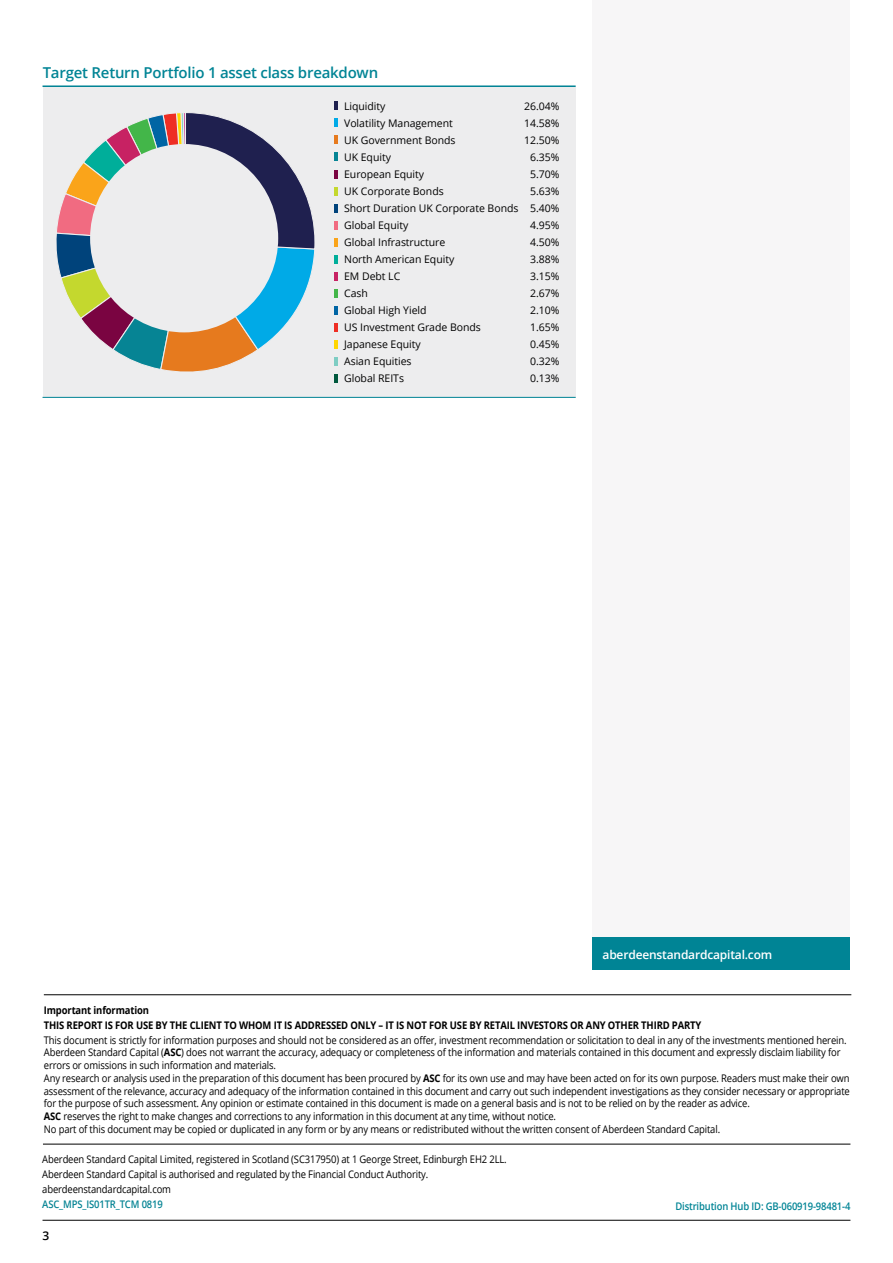
<style>
.page{position:relative;width:893px;height:1263px;background:#fff}
.page>*{position:absolute;margin:0;border:0;box-sizing:border-box;transform-origin:0 0}
.t1{font:600 15px "Open Sans";letter-spacing:-.015em;color:#008495}
.t2{font:600 12px "Open Sans";letter-spacing:-.015em;color:#fff}
.t3{font:600 12px "Open Sans";color:#000}
.t4{font:10.5px/12.8px "Open Sans";letter-spacing:-.015em;color:#000;scale:.9 1}
.t5{font:10.5px/17px "Open Sans";letter-spacing:-.015em;color:#000;text-align:justify}
.t6{font:700 10.5px/14.9px "Open Sans";letter-spacing:-.015em;color:#000;scale:.9 1}
.t7{font:600 10.5px "Open Sans";letter-spacing:-.015em;color:#008495;scale:.9 1}
.t8{font:600 10.5px "Open Sans";letter-spacing:-.015em;color:#068494;scale:.9 1}
.s1{font-weight:700}
</style>
<div class="page">
<div style="left:592px;top:0;width:258px;height:937px;background:#f7f6f7"></div>
<hr style="left:43px;top:1220px;width:807px;height:1px;background:#000">
<div style="left:43px;top:87px;width:533px;height:310px;background:#ededee"></div>
<hr style="left:43px;top:85px;width:533px;height:2px;background:#008495">
<hr style="left:43px;top:397px;width:533px;height:1px;background:#008495">
<svg style="left:56px;top:112px;width:259px;height:260px"></svg>
<div style="left:90px;top:144px;width:188px;height:188px;background:#ededee;border-radius:50%"></div>
<svg style="left:334px;top:102px;width:3px;height:8px"></svg>
<svg style="left:334px;top:119px;width:3px;height:8px"></svg>
<svg style="left:334px;top:136px;width:3px;height:8px"></svg>
<svg style="left:334px;top:153px;width:3px;height:8px"></svg>
<svg style="left:334px;top:170px;width:3px;height:8px"></svg>
<svg style="left:334px;top:187px;width:3px;height:8px"></svg>
<svg style="left:334px;top:204px;width:3px;height:8px"></svg>
<svg style="left:334px;top:221px;width:3px;height:8px"></svg>
<svg style="left:334px;top:238px;width:3px;height:8px"></svg>
<svg style="left:334px;top:255px;width:3px;height:8px"></svg>
<svg style="left:334px;top:272px;width:3px;height:8px"></svg>
<svg style="left:334px;top:289px;width:3px;height:8px"></svg>
<svg style="left:334px;top:306px;width:3px;height:8px"></svg>
<svg style="left:334px;top:323px;width:3px;height:8px"></svg>
<svg style="left:334px;top:340px;width:3px;height:8px"></svg>
<svg style="left:334px;top:357px;width:3px;height:8px"></svg>
<svg style="left:334px;top:374px;width:3px;height:8px"></svg>
<hr style="left:43px;top:1144px;width:807px;height:1px;background:#000">
<div style="left:592px;top:937px;width:258px;height:32px;background:#008495"></div>
<hr style="left:44px;top:994px;width:807px;height:1px;background:#000">
<h1 class="t1" style="left:43px;top:62px;width:337px">Target Return Portfolio 1 asset class breakdown</h1>
<p class="t5" style="left:344px;top:97px;width:43px">Liquidity</p>
<p class="t5" style="left:524px;top:97px;width:37px">26.04%</p>
<p class="t5" style="left:344px;top:114px;width:110px">Volatility Management</p>
<p class="t5" style="left:524px;top:114px;width:37px">14.58%</p>
<p class="t5" style="left:344px;top:131px;width:113px">UK Government Bonds</p>
<p class="t5" style="left:524px;top:131px;width:37px">12.50%</p>
<p class="t5" style="left:344px;top:148px;width:48px">UK Equity</p>
<p class="t5" style="left:530px;top:148px;width:31px">6.35%</p>
<p class="t5" style="left:344px;top:165px;width:82px">European Equity</p>
<p class="t5" style="left:530px;top:165px;width:31px">5.70%</p>
<p class="t5" style="left:344px;top:182px;width:101px">UK Corporate Bonds</p>
<p class="t5" style="left:344px;top:182px;width:217px;text-indent:186px">5.63% Short Duration UK Corporate Bonds 5.40% Global Equity</p>
<p class="t5" style="left:530px;top:216px;width:31px">4.95%</p>
<p class="t5" style="left:344px;top:233px;width:103px">Global Infrastructure</p>
<p class="t5" style="left:530px;top:233px;width:31px">4.50%</p>
<p class="t5" style="left:344px;top:250px;width:112px">North American Equity</p>
<p class="t5" style="left:530px;top:250px;width:31px">3.88%</p>
<p class="t5" style="left:344px;top:267px;width:58px">EM Debt LC</p>
<p class="t5" style="left:530px;top:267px;width:31px">3.15%</p>
<p class="t5" style="left:344px;top:284px;width:25px">Cash</p>
<p class="t5" style="left:530px;top:284px;width:31px">2.67%</p>
<p class="t5" style="left:344px;top:302px;width:84px">Global High Yield</p>
<p class="t5" style="left:530px;top:302px;width:31px">2.10%</p>
<p class="t5" style="left:344px;top:319px;width:138px">US Investment Grade Bonds</p>
<p class="t5" style="left:530px;top:319px;width:31px">1.65%</p>
<p class="t5" style="left:344px;top:336px;width:78px">Japanese Equity</p>
<p class="t5" style="left:530px;top:336px;width:31px">0.45%</p>
<p class="t5" style="left:344px;top:353px;width:69px">Asian Equities</p>
<p class="t5" style="left:530px;top:353px;width:31px">0.32%</p>
<p class="t5" style="left:344px;top:370px;width:61px">Global REITs</p>
<p class="t5" style="left:530px;top:370px;width:31px">0.13%</p>
<p class="t2" style="left:603px;top:946px;width:171px">aberdeenstandardcapital.com</p>
<p class="t6" style="left:44px;top:1002px;width:732px">Important information<br>THIS REPORT IS FOR USE BY THE CLIENT TO WHOM IT IS ADDRESSED ONLY – IT IS NOT FOR USE BY RETAIL INVESTORS OR ANY OTHER THIRD PARTY</p>
<p class="t4" style="left:44px;top:1033px;width:897px">This document is strictly for information purposes and should not be considered as an offer, investment recommendation or solicitation to deal in any of the investments mentioned herein.<br>Aberdeen Standard Capital (<span class="s1">ASC</span>) does not warrant the accuracy, adequacy or completeness of the information and materials contained in this document and expressly disclaim liability for errors or omissions in such information and materials.<br>Any research or analysis used in the preparation of this document has been procured by <span class="s1">ASC</span> for its own use and may have been acted on for its own purpose. Readers must make their own assessment of the relevance, accuracy and adequacy of the information contained in this document and carry out such independent investigations as they consider necessary or appropriate for the purpose of such assessment. Any opinion or estimate contained in this document is made on a general basis and is not to be relied on by the reader as advice.<br><span class="s1">ASC</span> reserves the right to make changes and corrections to any information in this document at any time, without notice.<br>No part of this document may be copied or duplicated in any form or by any means or redistributed without the written consent of Aberdeen Standard Capital.</p>
<p class="t4" style="left:42px;top:1152px;width:518px;line-height:14.9px">Aberdeen Standard Capital Limited, registered in Scotland (SC317950) at 1 George Street, Edinburgh EH2 2LL.<br>Aberdeen Standard Capital is authorised and regulated by the Financial Conduct Authority. aberdeenstandardcapital.com</p>
<p class="t8" style="left:42px;top:1197px;width:135px">ASC_MPS_IS01TR_TCM 0819</p>
<p class="t3" style="left:43px;top:1227px;width:8px">3</p>
<p class="t7" style="left:675px;top:1199px;width:196px">Distribution Hub ID: GB-060919-98481-4</p>
</div>
